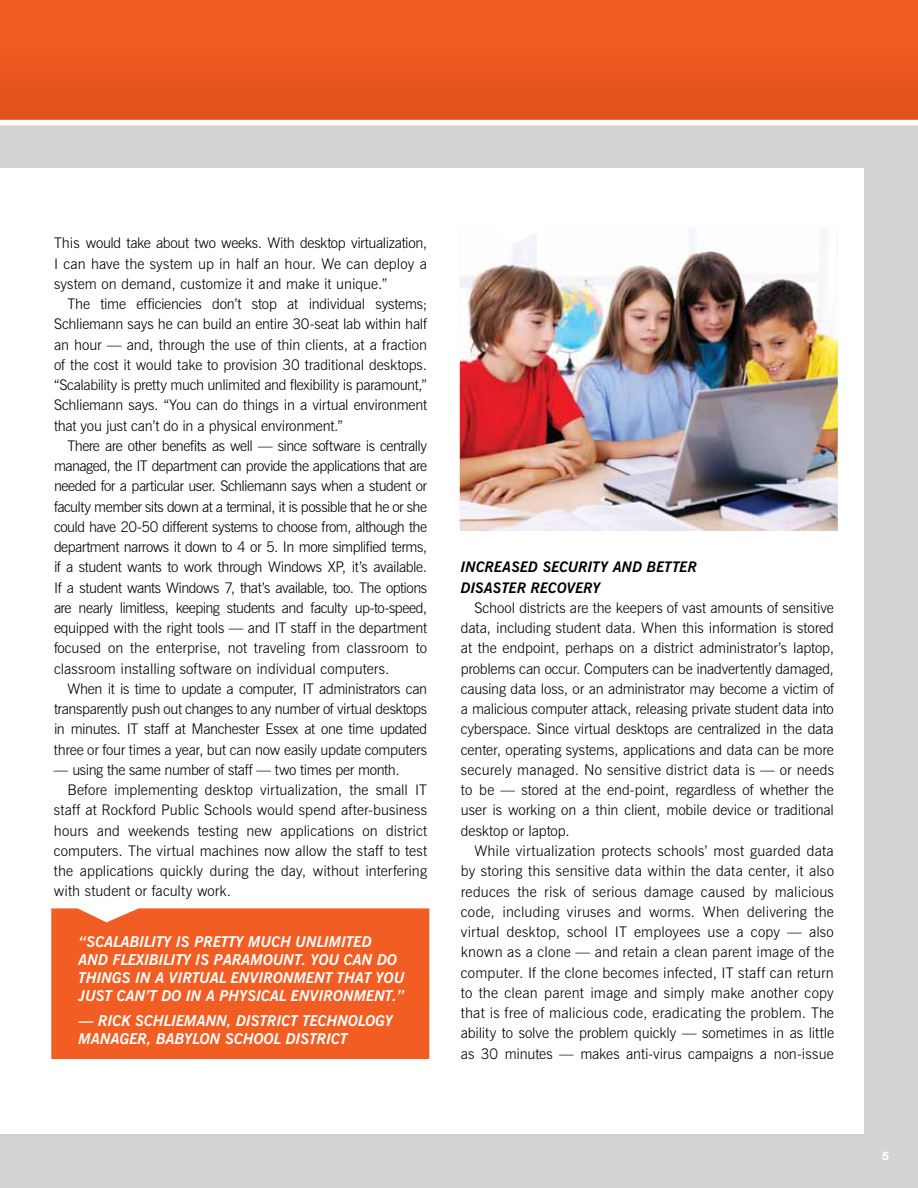
<style>
.page{position:relative;width:918px;height:1188px;background:#fff}
.page>*{position:absolute;margin:0;border:0;box-sizing:border-box;transform-origin:0 0}
.t1{font:italic 700 15px/18px "News Gothic BT";color:#fff}
.t2{font:300 14.7px/20.2px "News Gothic BT";color:#000;text-align:justify}
.t3{font:300 14.7px "News Gothic BT";letter-spacing:-.025em;color:#000}
.t4{font:italic 700 14.7px/20.2px "News Gothic BT";letter-spacing:.005em;color:#000}
.t5{font:12px "Gothic 725 BT Black A";color:#fff}
</style>
<div class="page">
<div style="left:0;top:105px;width:918px;height:1083px;background:#d1d3d4"></div>
<div style="left:0;top:169px;width:864px;height:965px;background:#fff"></div>
<div style="left:0;top:0;width:918px;height:125px;background:#ec5920"></div>
<div style="left:0;top:120px;width:918px;height:6px;background:#fff"></div>
<div style="left:51px;top:908px;width:378px;height:151px;background:#f15d22"></div>
<img style="left:460px;top:228px;width:378px;height:303px">
<p class="t2" style="left:54px;top:233px;width:375px">This would take about two weeks. With desktop virtualization, I can have the system up in half an hour. We can deploy a system on demand, customize it and make it unique.”</p>
<p class="t2" style="left:54px;top:294px;width:375px;text-indent:13px">The time efficiencies don’t stop at individual systems; Schliemann says he can build an entire 30-seat lab within half an hour — and, through the use of thin clients, at a fraction of the cost it would take to provision 30 traditional desktops. “Scalability is pretty much unlimited and flexibility is paramount,” Schliemann says. “You can do things in a virtual environment that you just can’t do in a physical environment.”</p>
<p class="t2" style="left:54px;top:435px;width:375px;text-indent:13px">There are other benefits as well — since software is centrally managed, the IT department can provide the applications that are needed for a particular user. Schliemann says when a student or faculty member sits down at a terminal, it is possible that he or she could have 20-50 different systems to choose from, although the department narrows it down to 4 or 5. In more simplified terms, if a student wants to work through Windows XP, it’s available.<br>If a student wants Windows 7, that’s available, too. The options are nearly limitless, keeping students and faculty up-to-speed, equipped with the right tools — and IT staff in the department focused on the enterprise, not traveling from classroom to classroom installing software on individual computers.</p>
<p class="t2" style="left:54px;top:678px;width:375px;text-indent:14px">When it is time to update a computer, IT administrators can transparently push out changes to any number of virtual desktops in minutes. IT staff at M anchester Essex at one time updated three or four times a year, but can now easily update computers</p>
<p class="t3" style="left:54px;top:761px;width:347px">— using the same number of staff — two times per month.</p>
<p class="t2" style="left:67px;top:780px;width:360px">Before implementing desktop virtualization, the small IT</p>
<p class="t2" style="left:54px;top:800px;width:375px">staff at Rockford Public Schools would spend after-business</p>
<p class="t2" style="left:54px;top:820px;width:375px">hours and weekends testing new applications on district</p>
<p class="t2" style="left:54px;top:840px;width:375px">computers. The virtual machines now allow the staff to test</p>
<p class="t2" style="left:54px;top:861px;width:375px">the applications quickly during the day, without interfering</p>
<p class="t2" style="left:54px;top:881px;width:179px">with student or faculty work.</p>
<p class="t1" style="left:79px;top:933px;width:328px">“SCALABILITY IS PRETTY MUCH UNLIMITED AND FLEXIBILITY IS PARAMOUNT. YOU CAN DO THINGS IN A VIRTUAL ENVIRONMENT THAT YOU JUST CAN’T DO IN A PHYSICAL ENVIRONMENT.”</p>
<p class="t1" style="left:79px;top:1011px;width:316px">— RICK SCHLIEMANN, DISTRICT TECHNOLOGY<br>MANAGER, BABYLON SCHOOL DISTRICT</p>
<p class="t4" style="left:461px;top:557px;width:238px">INCREASED SECURITY AND BETTER<br>DISASTER RECOVERY</p>
<p class="t2" style="left:461px;top:597px;width:375px;text-indent:14px">School districts are the keepers of vast amounts of sensitive data, including student data. When this information is stored at the endpoint, perhaps on a district administrator’s laptop, problems can occur. Computers can be inadvertently damaged, causing data loss, or an administrator may become a victim of a malicious computer attack, releasing private student data into cyberspace. Since virtual desktops are centralized in the data center, operating systems, applications and data can be more securely managed. No sensitive district data is — or needs to be — stored at the end-point, regardless of whether the user is working on a thin client, mobile device or traditional desktop or laptop.</p>
<p class="t2" style="left:461px;top:841px;width:375px;text-indent:13px">While virtualization protects schools’ most guarded data by storing this sensitive data within the data center, it also reduces the risk of serious damage caused by malicious code, including viruses and worms. When delivering the virtual desktop, school IT employees use a copy — also known as a clone — and retain a clean parent image of the computer. If the clone becomes infected, IT staff can return to the clean parent image and simply make another copy that is free of malicious code, eradicating the problem. The ability to solve the problem quickly — sometimes in as little as 30 minutes — makes anti-virus campaigns a non-issue</p>
<p class="t5" style="left:882px;top:1148px;width:9px">5</p>
</div>
